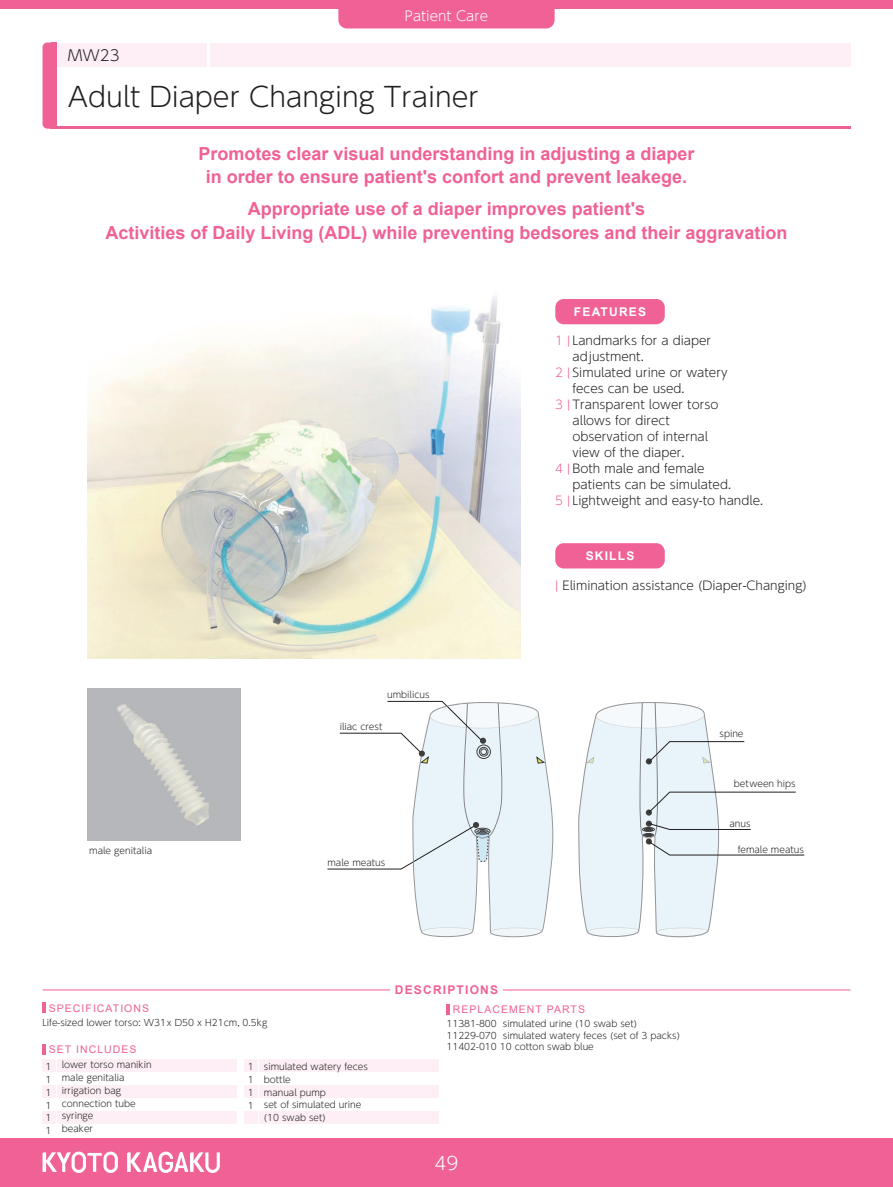
<style>
.page{position:relative;width:893px;height:1187px;background:#fff}
.page>*{position:absolute;margin:0;border:0;box-sizing:border-box;transform-origin:0 0}
.t1{font:300 27px "UD Shin Go Pr 6 N";color:#231f20}
.t2{font:700 18px/23.4px "Arial";color:#f06196;text-align:center}
.t3{font:300 18px "UD Shin Go Pr 6 N";color:#fff}
.t4{font:300 15px "UD Shin Go Pr 6 N";color:#231f20}
.t5{font:300 13.5px "UD Shin Go Pr 6 N";color:#fff}
.t6{font:300 12px/15.9px "UD Shin Go Pr 6 N";color:#231f20}
.t7{font:700 12px "Arial";letter-spacing:.1em;color:#fff}
.t8{font:700 12px "Arial";letter-spacing:.1em;color:#f06196}
.t9{font:10.5px "Arial";letter-spacing:.1em;color:#f06196}
.t10{font:300 9px/12.8px "UD Shin Go Pr 6 N";color:#231f20}
.s1{color:#f06196}
</style>
<div class="page">
<div style="left:0;top:0;width:893px;height:9px;background:#f06196"></div>
<hr style="left:50px;top:126px;width:800px;height:3px;background:#f06196">
<div style="left:50px;top:43px;width:800px;height:23px;background:#fdeff5"></div>
<hr style="left:207px;top:43px;width:3px;height:33px;background:#fff">
<div style="left:43px;top:43px;width:14px;height:86px;background:#f06196;border-radius:5px"></div>
<div style="left:51px;top:43px;width:6px;height:86px;background:#f06196"></div>
<div style="left:338px;top:9px;width:217px;height:19px;background:#f06196"></div>
<div style="left:0;top:1137px;width:893px;height:49px;background:#f06196"></div>
<img style="left:88px;top:297px;width:432px;height:361px">
<div style="left:58px;top:1058px;width:179px;height:13px;background:#fdeff5"></div>
<div style="left:260px;top:1058px;width:179px;height:13px;background:#fdeff5"></div>
<div style="left:43px;top:1058px;width:13px;height:13px;background:#fdeff5"></div>
<div style="left:244px;top:1058px;width:14px;height:13px;background:#fdeff5"></div>
<div style="left:58px;top:1084px;width:179px;height:13px;background:#fdeff5"></div>
<div style="left:260px;top:1084px;width:179px;height:13px;background:#fdeff5"></div>
<div style="left:58px;top:1110px;width:179px;height:13px;background:#fdeff5"></div>
<div style="left:260px;top:1110px;width:179px;height:13px;background:#fdeff5"></div>
<div style="left:43px;top:1084px;width:13px;height:13px;background:#fdeff5"></div>
<div style="left:244px;top:1084px;width:14px;height:13px;background:#fdeff5"></div>
<div style="left:43px;top:1110px;width:13px;height:13px;background:#fdeff5"></div>
<div style="left:244px;top:1110px;width:14px;height:13px;background:#fdeff5"></div>
<svg style="left:43px;top:1044px;width:3px;height:10px"></svg>
<svg style="left:43px;top:1002px;width:3px;height:11px"></svg>
<hr style="left:446px;top:1003px;width:4px;height:11px;background:#f06196">
<div style="left:555px;top:543px;width:110px;height:25px;background:#f06196;border-radius:9px"></div>
<div style="left:555px;top:299px;width:110px;height:25px;background:#f06196;border-radius:9px"></div>
<hr style="left:43px;top:989px;width:347px;height:1px;background:#f06196">
<hr style="left:503px;top:989px;width:347px;height:1px;background:#f06196">
<img style="left:88px;top:688px;width:153px;height:152px">
<svg style="left:578px;top:702px;width:227px;height:236px"></svg>
<svg style="left:327px;top:700px;width:226px;height:237px"></svg>
<svg style="left:43px;top:1151px;width:75px;height:21px"></svg>
<svg style="left:127px;top:1151px;width:93px;height:21px"></svg>
<h3 class="t5" style="left:405px;top:5px;width:85px">Patient Care</h3>
<h3 class="t4" style="left:68px;top:43px;width:53px">MW23</h3>
<h1 class="t1" style="left:68px;top:75px;width:413px">Adult Diaper Changing Trainer</h1>
<h2 class="t2" style="left:198px;top:142px;width:498px">Promotes clear visual understanding in adjusting a diaper in order to ensure patient's confort and prevent leakege.</h2>
<h2 class="t2" style="left:105px;top:197px;width:684px">Appropriate use of a diaper improves patient's<br>Activities of Daily Living (ADL) while preventing bedsores and their aggravation</h2>
<h3 class="t7" style="left:574px;top:303px;width:74px">FEATURES</h3>
<h3 class="t6" style="left:555px;top:332px;width:158px"><span class="s1">1 |</span> Landmarks for a diaper</h3>
<h3 class="t6" style="left:555px;top:364px;width:174px"><span class="s1">2 |</span> Simulated urine or watery</h3>
<h3 class="t6" style="left:555px;top:396px;width:165px"><span class="s1">3 |</span> Transparent lower torso</h3>
<h3 class="t6" style="left:572px;top:348px;width:73px">adjustment.</h3>
<h3 class="t6" style="left:572px;top:380px;width:114px">feces can be used.</h3>
<h3 class="t6" style="left:572px;top:412px;width:137px">allows for direct observation of internal view of the diaper.</h3>
<h3 class="t6" style="left:572px;top:475px;width:160px">patients can be simulated.</h3>
<h3 class="t6" style="left:555px;top:459px;width:151px"><span class="s1">4 |</span> Both male and female</h3>
<h3 class="t6" style="left:555px;top:491px;width:209px"><span class="s1">5 |</span> Lightweight and easy-to handle.</h3>
<h3 class="t7" style="left:586px;top:547px;width:50px">SKILLS</h3>
<p class="t10" style="left:89px;top:843px;width:64px">male genitalia</p>
<p class="t9" style="left:49px;top:1000px;width:102px">SPECIFICATIONS</p>
<p class="t10" style="left:43px;top:1015px;width:226px">Life-sized lower torso: W31 x D50 x H21cm, 0.5kg</p>
<p class="t9" style="left:49px;top:1042px;width:89px">SET INCLUDES</p>
<p class="t10" style="left:387px;top:688px;width:44px">umbilicus</p>
<p class="t10" style="left:340px;top:720px;width:44px">iliac crest</p>
<p class="t10" style="left:327px;top:856px;width:59px">male meatus</p>
<h3 class="t8" style="left:395px;top:981px;width:105px">DESCRIPTIONS</h3>
<h3 class="t6" style="left:555px;top:577px;width:253px"><span class="s1">|</span> Elimination assistance (Diaper-Changing)</h3>
<p class="t10" style="left:720px;top:727px;width:25px">spine</p>
<p class="t10" style="left:734px;top:776px;width:63px">between hips</p>
<p class="t10" style="left:729px;top:816px;width:23px">anus</p>
<p class="t10" style="left:738px;top:842px;width:68px">female meatus</p>
<p class="t9" style="left:453px;top:1002px;width:134px">REPLACEMENT PARTS</p>
<p class="t10" style="left:446px;top:1017px;width:235px;line-height:11.7px">11381-800 simulated urine (10 swab set)<br>11229-070 simulated watery feces (set of 3 packs)<br>11402-010 10 cotton swab blue</p>
<p class="t10" style="left:62px;top:1058px;width:92px">lower torso manikin male genitalia irrigation bag connection tube syringe<br>beaker</p>
<p class="t10" style="left:264px;top:1059px;width:106px">simulated watery feces bottle<br>manual pump<br>set of simulated urine (10 swab set)</p>
<p class="t10" style="left:46px;top:1059px;width:7px;text-align:justify">1<br>1<br>1<br>1<br>1<br>1</p>
<p class="t10" style="left:248px;top:1059px;width:7px;text-align:justify">1<br>1<br>1<br>1</p>
<h2 class="t3" style="left:435px;top:1148px;width:25px">49</h2>
</div>
